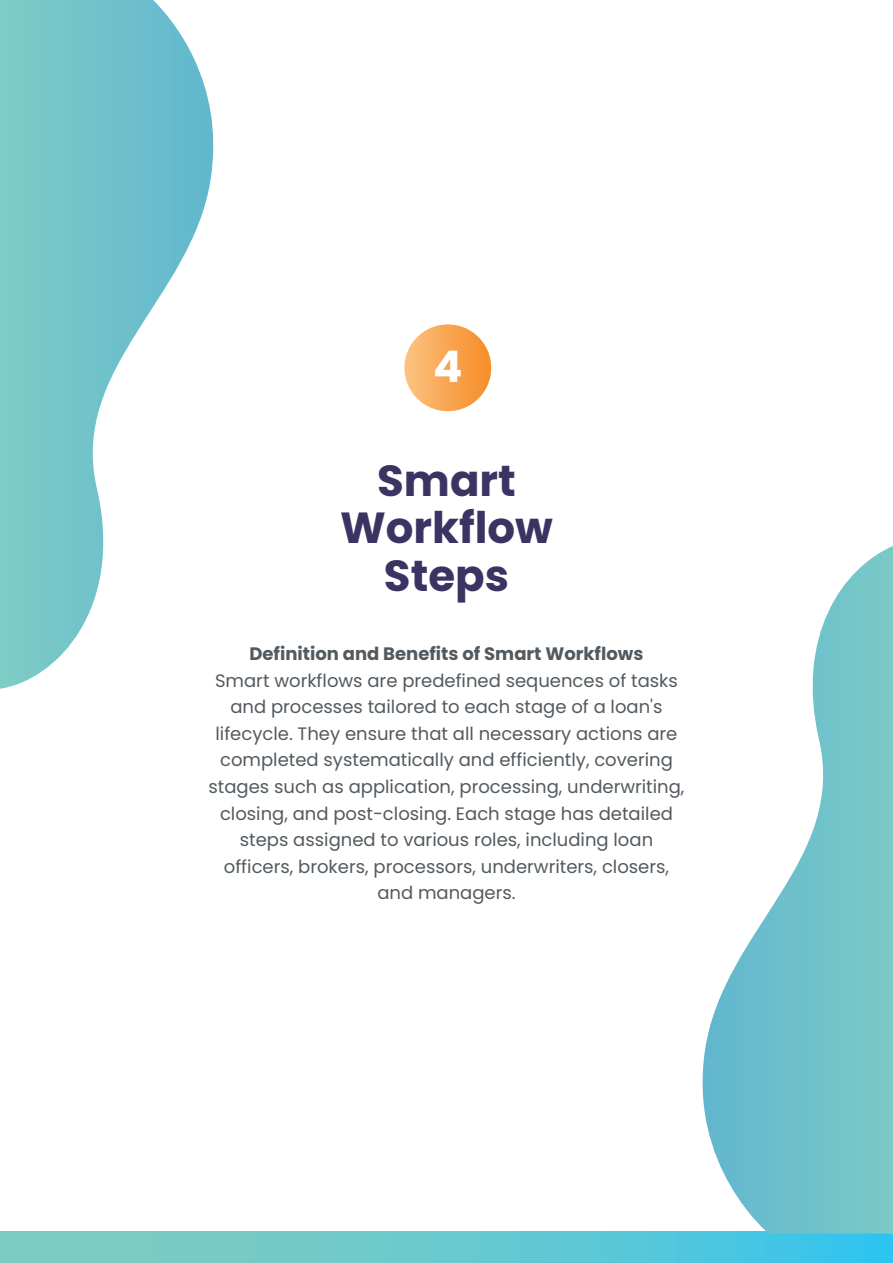
<style>
.page{position:relative;width:893px;height:1263px;background:#fff}
.page>*{position:absolute;margin:0;border:0;box-sizing:border-box;transform-origin:0 0}
.t1{font:700 43.5px/47.5px "Poppins";color:#3a3462;text-align:center}
.t2{font:700 43.5px "Poppins";color:#fff}
.t3{font:18px/26.5px "Poppins";color:#535a5f;text-align:center}
.t4{font:700 18px "Poppins";color:#535a5f}
</style>
<div class="page">
<svg style="left:0;top:1231px;width:893px;height:32px;background:#62c8d1"></svg>
<svg style="left:687px;top:546px;width:206px;height:687px"></svg>
<div style="left:404px;top:324px;width:87px;height:87px;background:linear-gradient(to right,#fdc484,#f68c26);border-radius:43px"></div>
<svg style="left:0;top:0;width:214px;height:689px"></svg>
<h1 class="t2" style="left:433px;top:342px;width:31px">4</h1>
<h1 class="t1" style="left:340px;top:457px;width:214px">Smart<br>Workflow<br>Steps</h1>
<p class="t4" style="left:249px;top:643px;width:396px">Definition and Benefits of Smart Workflows</p>
<p class="t3" style="left:208px;top:667px;width:478px">Smart workflows are predefined sequences of tasks and processes tailored to each stage of a loan's lifecycle. They ensure that all necessary actions are completed systematically and efficiently, covering stages such as application, processing, underwriting, closing, and post-closing. Each stage has detailed steps assigned to various roles, including loan officers, brokers, processors, underwriters, closers, and managers.</p>
</div>
